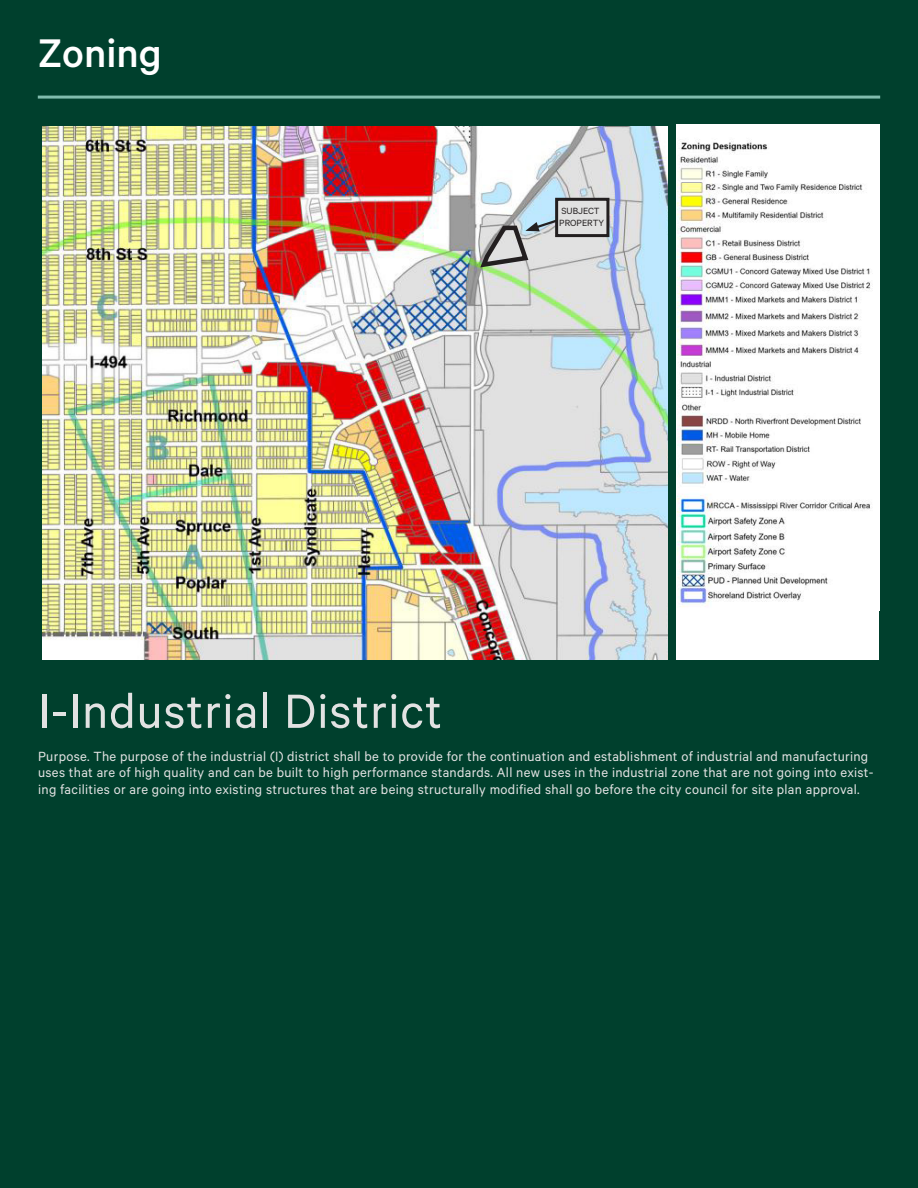
<style>
.page{position:relative;width:918px;height:1188px;background:#00402d}
.page>*{position:absolute;margin:0;border:0;box-sizing:border-box;transform-origin:0 0}
.t1{font:54px "Calibre";letter-spacing:.02em;color:#e2e2e2}
.t2{font:500 45px "Calibre";color:#fff}
.t3{font:15px/16.5px "Calibre";letter-spacing:.02em;color:#e2e2e2}
.t4{font:10.2px "Calibre";color:#231f20}
</style>
<div class="page">
<hr style="left:38px;top:96px;width:842px;height:3px;background:#80bcad">
<img style="left:43px;top:126px;width:624px;height:534px">
<img style="left:676px;top:124px;width:203px;height:487px">
<svg style="left:477px;top:214px;width:95px;height:56px;background:#bbbfbf"></svg>
<div style="left:557px;top:199px;width:51px;height:37px;background:#e1e1e1"></div>
<div style="left:555px;top:198px;width:54px;height:39px;border:3px solid #231f20"></div>
<div style="left:676px;top:611px;width:203px;height:49px;background:#fff"></div>
<p class="t2" style="left:38px;top:27px;width:125px">Zoning</p>
<p class="t4" style="left:561px;top:205px;width:40px">SUBJECT</p>
<p class="t4" style="left:559px;top:217px;width:46px">PROPERTY</p>
<p class="t1" style="left:38px;top:680px;width:405px">I-Industrial District</p>
<p class="t3" style="left:38px;top:747px;width:837px">Purpose. The purpose of the industrial (I) district shall be to provide for the continuation and establishment of industrial and manufacturing uses that are of high quality and can be built to high performance standards. All new uses in the industrial zone that are not going into exist&shy;ing facilities or are going into existing structures that are being structurally modified shall go before the city council for site plan approval.</p>
</div>
